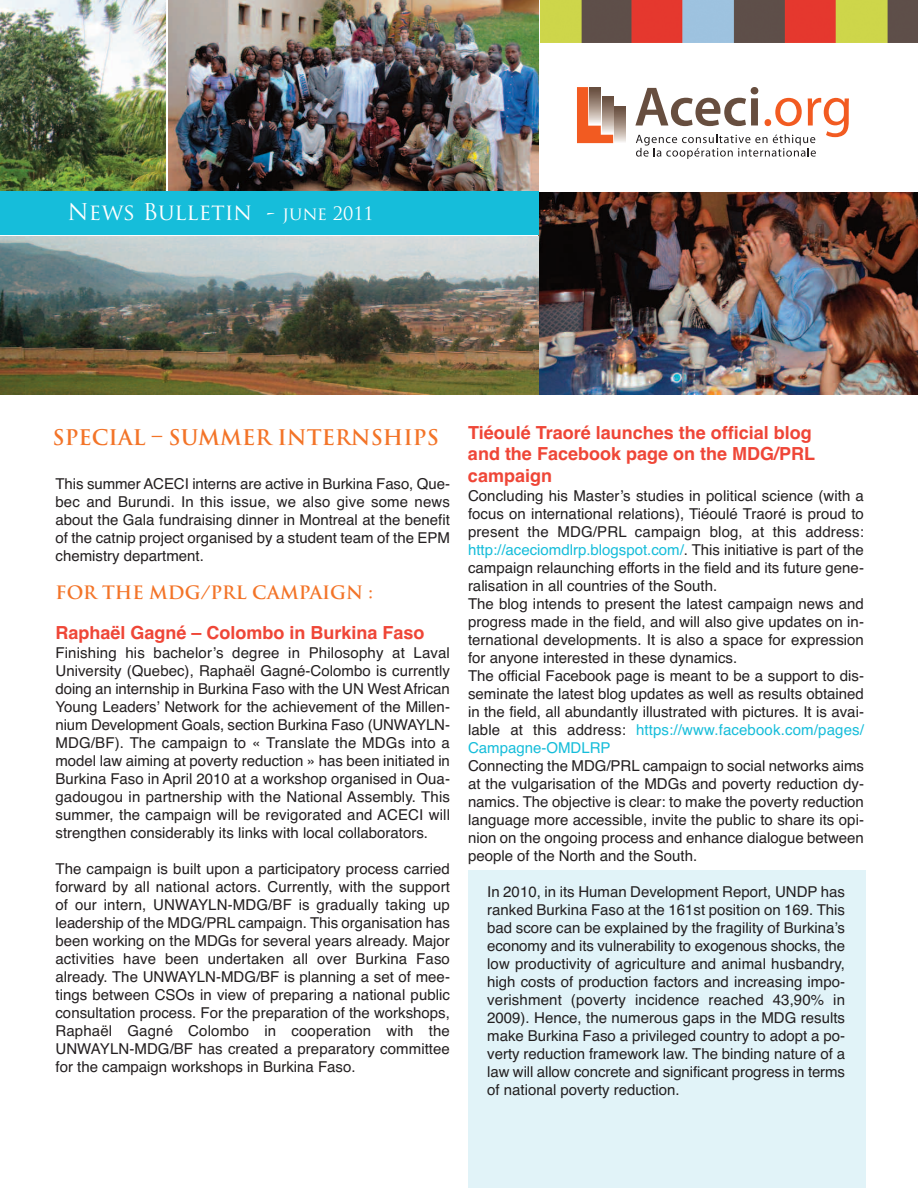
<style>
.page{position:relative;width:918px;height:1188px;background:#fff}
.page>*{position:absolute;margin:0;border:0;box-sizing:border-box;transform-origin:0 0}
.t1{font:22.5px "Trajan Pro";color:#fff}
.t2{font:700 21px "Trajan";color:#f37428}
.t3{font:700 18px/21.6px "Helvetica";color:#ef4637}
.t4{font:700 18px "Trajan";color:#f37428}
.t5{font:15px/18px "Helvetica";color:#231f20;text-align:justify}
.s1{font-size:18px}
.s2{color:#16bdda}
</style>
<div class="page">
<div style="left:468px;top:871px;width:397px;height:317px;background:#e1f3f8"></div>
<img style="left:0;top:0;width:166px;height:192px">
<img style="left:541px;top:0;width:377px;height:42px">
<svg style="left:635px;top:87px;width:214px;height:72px"></svg>
<svg style="left:577px;top:87px;width:36px;height:56px"></svg>
<svg style="left:590px;top:87px;width:11px;height:37px"></svg>
<svg style="left:602px;top:96px;width:11px;height:37px"></svg>
<svg style="left:615px;top:106px;width:11px;height:36px"></svg>
<img style="left:538px;top:193px;width:380px;height:201px">
<img style="left:169px;top:0;width:369px;height:192px">
<div style="left:0;top:192px;width:538px;height:43px;background:#16bdda"></div>
<img style="left:0;top:236px;width:538px;height:158px">
<h1 class="t1" style="left:68px;top:203px;width:308px">News Bulletin - <span class="s1">june 2011</span></h1>
<h2 class="t2" style="left:53px;top:425px;width:388px">SPECIAL – SUMMER INTERNSHIPS</h2>
<p class="t5" style="left:56px;top:475px;width:396px">This summer ACECI interns are active in Burkina Faso, Que&shy;bec and Burundi. In this issue, we also give some news about the Gala fundraising dinner in Montreal at the benefit of the catnip project organised by a student team of the EPM chemistry department.</p>
<p class="t4" style="left:56px;top:583px;width:319px">FOR THE MDG/PRL CAMPAIGN :</p>
<p class="t3" style="left:55px;top:622px;width:371px">Raphaël Gagné – Colombo in Burkina Faso</p>
<p class="t5" style="left:55px;top:644px;width:396px">Finishing his bachelor’s degree in Philosophy at Laval University (Quebec), Raphaël Gagné-Colombo is currently doing an internship in Burkina Faso with the UN West African Young Leaders’ Network for the achievement of the Millen&shy;nium Development Goals, section Burkina Faso (UNWAYLN-MDG/BF). The campaign to « Translate the MDGs into a model law aiming at poverty reduction » has been initiated in Burkina Faso in April 2010 at a workshop organised in Oua&shy;gadougou in partnership with the National Assembly. This summer, the campaign will be revigorated and ACECI will strengthen considerably its links with local collaborators.</p>
<p class="t5" style="left:55px;top:860px;width:396px">The campaign is built upon a participatory process carried forward by all national actors. Currently, with the support of our intern, UNWAYLN-MDG/BF is gradually taking up leadership of the MDG/PRL campaign. This organisation has been working on the MDGs for several years already. Major activities have been undertaken all over Burkina Faso already. The UNWAYLN-MDG/BF is planning a set of mee&shy;tings between CSOs in view of preparing a national public consultation process. For the preparation of the workshops, Raphaël Gagné Colombo in cooperation with the UNWAYLN-MDG/BF has created a preparatory committee for the campaign workshops in Burkina Faso.</p>
<p class="t3" style="left:468px;top:422px;width:349px">Tiéoulé Traoré launches the official blog and the Facebook page on the MDG/PRL campaign</p>
<p class="t5" style="left:468px;top:487px;width:398px;text-align:left">Concluding his Master’s studies in political science (with a focus on international relations), Tiéoulé Traoré is proud to present the MDG/PRL campaign blog, at this address: <span class="s2">http://aceciomdlrp.blogspot.com/</span>. This initiative is part of the campaign relaunching efforts in the field and its future gene&shy;ralisation in all countries of the South.<br>The blog intends to present the latest campaign news and progress made in the field, and will also give updates on in&shy;ternational developments. It is also a space for expression for anyone interested in these dynamics.<br>The official Facebook page is meant to be a support to dis&shy;seminate the latest blog updates as well as results obtained in the field, all abundantly illustrated with pictures. It is avai&shy;lable at this address: <span class="s2">https://www.facebook.com/pages/ Campagne-OMDLRP</span></p>
<p class="t5" style="left:468px;top:757px;width:398px">Connecting the MDG/PRL campaign to social networks aims at the vulgarisation of the MDGs and poverty reduction dy&shy;namics. The objective is clear: to make the poverty reduction language more accessible, invite the public to share its opi&shy;nion on the ongoing process and enhance dialogue between people of the North and the South.</p>
<p class="t5" style="left:487px;top:883px;width:359px">In 2010, in its Human Development Report, UNDP has ranked Burkina Faso at the 161st position on 169. This bad score can be explained by the fragility of Burkina’s economy and its vulnerability to exogenous shocks, the low productivity of agriculture and animal husbandry, high costs of production factors and increasing impo&shy;verishment (poverty incidence reached 43,90% in 2009). Hence, the numerous gaps in the MDG results make Burkina Faso a privileged country to adopt a po&shy;verty reduction framework law. The binding nature of a law will allow concrete and significant progress in terms of national poverty reduction.</p>
</div>
